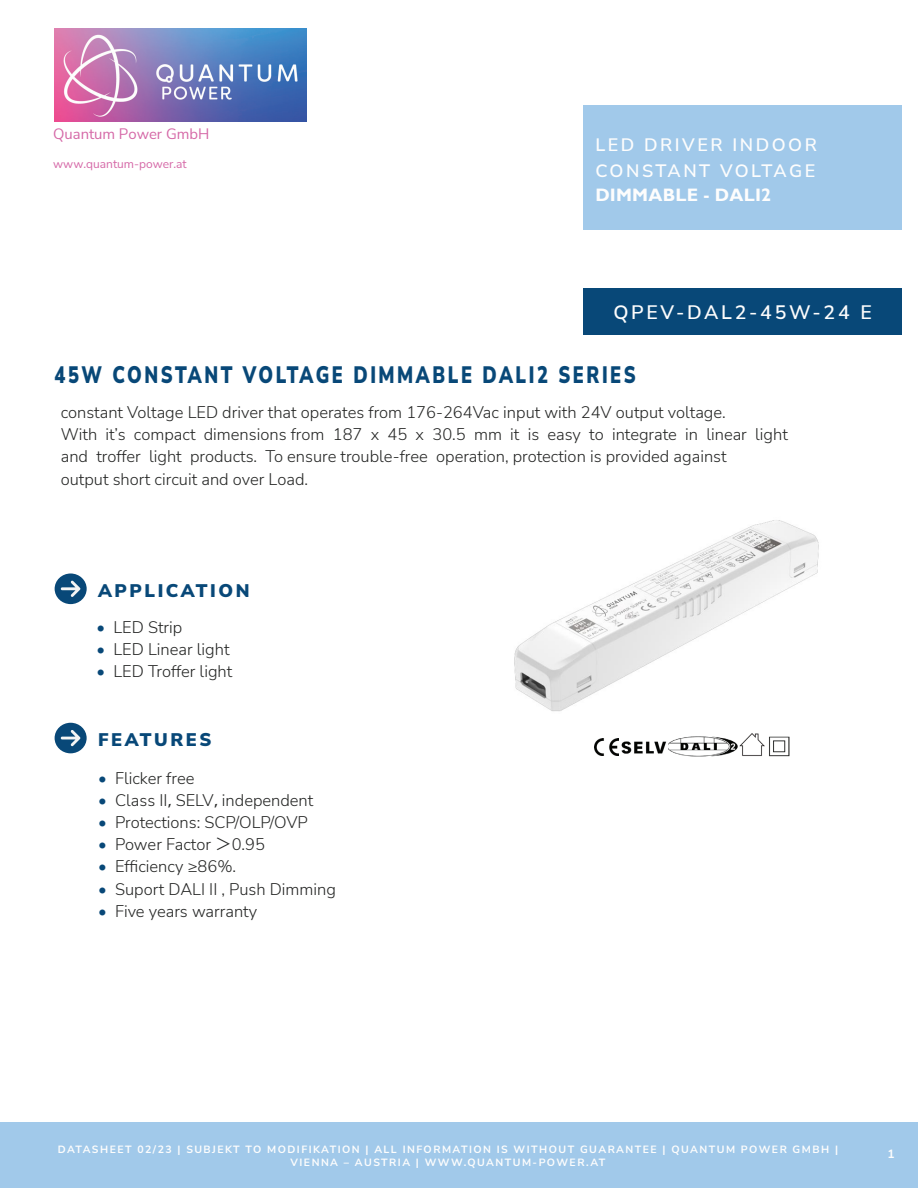
<style>
.page{position:relative;width:918px;height:1188px;background:#fff}
.page>*{position:absolute;margin:0;border:0;box-sizing:border-box;transform-origin:0 0}
.t1{font:900 23.7px "Nunito Sans";letter-spacing:.14em;color:#084878;scale:.77 1}
.t2{font:600 19.5px "Nunito Sans";letter-spacing:.14em;color:#fdfdfd}
.t3{font:900 18.3px "Nunito Sans";letter-spacing:.14em;color:#084878}
.t4{font:600 18px/25.8px "Nunito Sans";letter-spacing:.14em;color:#fdfdfd}
.t5{font:700 18px "Gill Sans";letter-spacing:.01em;color:#fdfdfd}
.t6{font:300 16.5px/22.2px "Nunito Sans";color:#252625}
.t7{font:14.85px "Nunito Sans";color:#d568a7}
.t8{font:12px "Nunito Sans";color:#d568a7}
.t9{font:700 12px "Nunito Sans";color:#fdfdfd}
.t10{font:700 10.5px/12.9px "Nunito Sans";letter-spacing:.14em;color:#fdfdfd;text-align:center}
.s1{color:#084878}
.s2{font-family:"Koz Go Pr 6 N";font-weight:400}
</style>
<div class="page">
<div style="left:583px;top:105px;width:319px;height:125px;background:#a1c9ea"></div>
<img style="left:55px;top:28px;width:251px;height:93px">
<div style="left:583px;top:288px;width:319px;height:47px;background:#084878"></div>
<div style="left:55px;top:573px;width:32px;height:31px;background:#084878;border-radius:50%"></div>
<svg style="left:61px;top:581px;width:19px;height:16px"></svg>
<div style="left:55px;top:723px;width:32px;height:30px;background:#084878;border-radius:50%"></div>
<svg style="left:61px;top:730px;width:19px;height:16px"></svg>
<div style="left:0;top:1122px;width:918px;height:66px;background:#a1c9ea"></div>
<img style="left:668px;top:736px;width:70px;height:21px">
<img style="left:621px;top:741px;width:46px;height:13px">
<img style="left:594px;top:738px;width:24px;height:18px">
<img style="left:739px;top:733px;width:26px;height:23px">
<img style="left:769px;top:736px;width:20px;height:20px">
<img style="left:514px;top:520px;width:305px;height:192px">
<p class="t7" style="left:53px;top:123px;width:158px">Quantum Power GmbH</p>
<p class="t8" style="left:53px;top:155px;width:135px">www.quantum-power.at</p>
<p class="t4" style="left:595px;top:131px;width:223px">LED DRIVER INDOOR<br>CONSTANT VOLTAGE</p>
<p class="t5" style="left:595px;top:184px;width:177px">DIMMABLE - DALI2</p>
<p class="t2" style="left:613px;top:299px;width:260px">QPEV-DAL2-45W-24 E</p>
<h1 class="t1" style="left:55px;top:358px;width:756px">45W CONSTANT VOLTAGE DIMMABLE DALI2 SERIES</h1>
<p class="t6" style="left:61px;top:401px;width:729px">constant Voltage LED driver that operates from 176-264Vac input with 24V output voltage.<br>With it’s compact dimensions from 187 x 45 x 30.5 mm it is easy to integrate in linear light and troffer light products. To ensure trouble-free operation, protection is provided against<br>output short circuit and over Load.</p>
<p class="t3" style="left:98px;top:578px;width:153px">APPLICATION</p>
<p class="t6" style="left:97px;top:616px;width:87px"><span class="s1">•</span> LED Strip</p>
<p class="t6" style="left:97px;top:638px;width:134px"><span class="s1">•</span> LED Linear light</p>
<p class="t6" style="left:97px;top:660px;width:137px"><span class="s1">•</span> LED Troffer light</p>
<p class="t3" style="left:98px;top:727px;width:115px">FEATURES</p>
<p class="t6" style="left:98px;top:766px;width:98px"><span class="s1">•</span> Flicker free</p>
<p class="t6" style="left:98px;top:788px;width:217px"><span class="s1">•</span> Class II<span class="s2">，</span>SELV<span class="s2">，</span>independent</p>
<p class="t6" style="left:98px;top:811px;width:211px"><span class="s1">•</span> Protections: SCP/OLP/OVP</p>
<p class="t6" style="left:98px;top:833px;width:168px"><span class="s1">•</span> Power Factor <span class="s2">＞</span>0.95</p>
<p class="t6" style="left:98px;top:855px;width:140px"><span class="s1">•</span> Efficiency ≥86%.</p>
<p class="t6" style="left:98px;top:877px;width:239px"><span class="s1">•</span> Suport DALI II , Push Dimming</p>
<p class="t6" style="left:98px;top:899px;width:161px"><span class="s1">•</span> Five years warranty</p>
<p class="t10" style="left:58px;top:1143px;width:782px">DATASHEET 02/23 | SUBJEKT TO MODIFIKATION | ALL INFORMATION IS WITHOUT GUARANTEE | QUANTUM POWER GMBH |<br>VIENNA – AUSTRIA | WWW.QUANTUM-POWER.AT</p>
<p class="t9" style="left:887px;top:1145px;width:9px">1</p>
</div>
